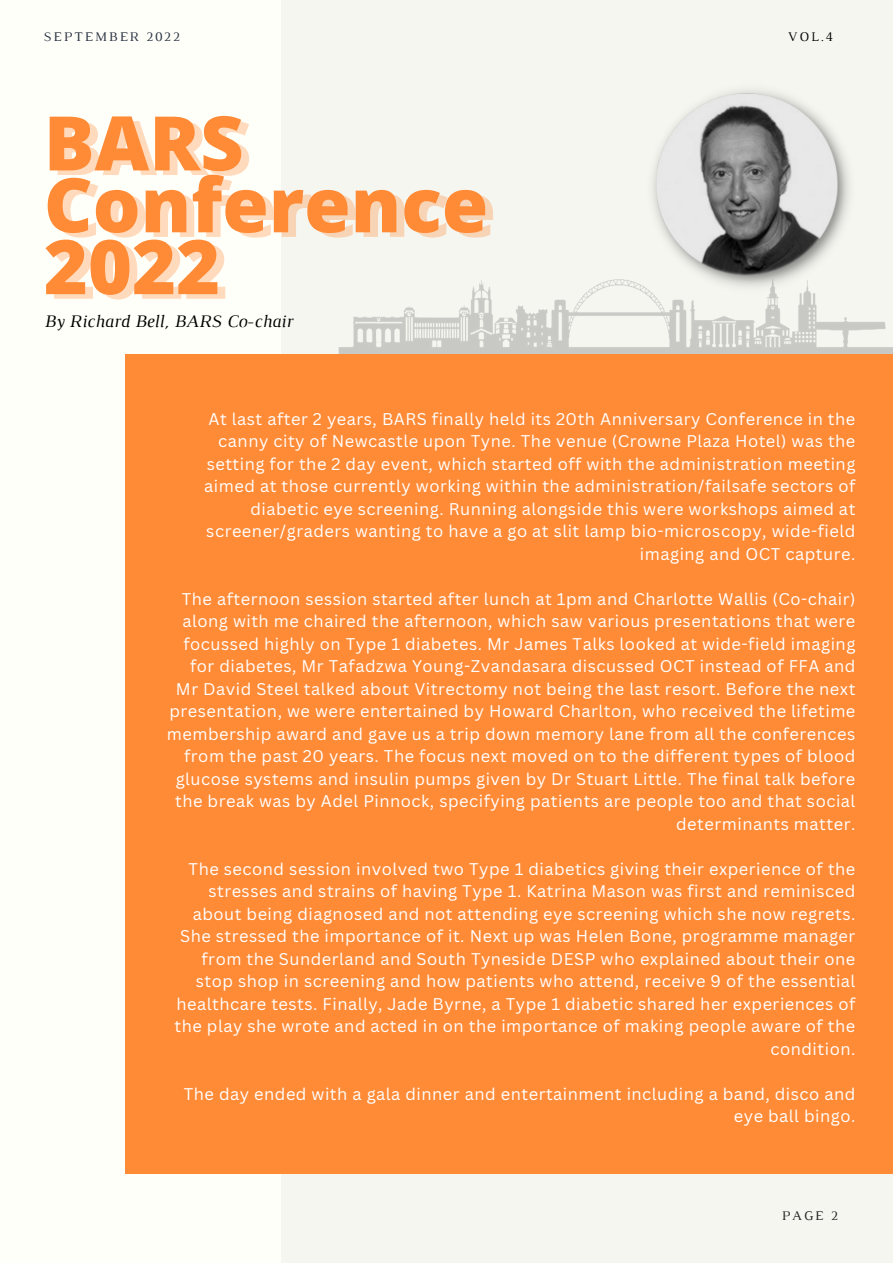
<style>
.page{position:relative;width:893px;height:1264px;background:#fff}
.page>*{position:absolute;margin:0;border:0;box-sizing:border-box;transform-origin:0 0}
.t1{font:800 75.3px/61.8px "Open Sans";color:#ff8b37}
.t2{font:italic 18px "Luthier";color:#000}
.t3{font:16.5px/22.5px "Canva Sans";letter-spacing:.03em;color:#fff;text-align:right}
.t4{font:13.5px "Luthier";letter-spacing:.14em;color:#293241}
.t5{font:13.5px "Luthier";color:#222}
.t6{font:13.5px "Luthier";color:#000}
</style>
<div class="page">
<div style="left:0;top:0;width:892px;height:1262px;background:#fffff9"></div>
<div style="left:281px;top:0;width:611px;height:1262px;background:#f6f6f1"></div>
<img style="left:652px;top:90px;width:198px;height:176px">
<img style="left:338px;top:266px;width:554px;height:88px">
<div style="left:125px;top:354px;width:767px;height:819px;background:#ff8b37"></div>
<p class="t4" style="left:44px;top:32px;width:138px">SEPTEMBER 2022</p>
<p class="t6" style="left:787px;top:32px;width:47px">VOL.4</p>
<h1 class="t1" style="left:52px;top:115px;width:446px">BARS<br>Conference<br>2022</h1>
<p class="t2" style="left:44px;top:314px;width:250px">By Richard Bell, BARS Co-chair</p>
<p class="t3" style="left:204px;top:407px;width:652px">At last after 2 years, BARS finally held its 20th Anniversary Conference in the canny city of Newcastle upon Tyne. The venue (Crowne Plaza Hotel) was the setting for the 2 day event, which started off with the administration meeting aimed at those currently working within the administration/failsafe sectors of diabetic eye screening. Running alongside this were workshops aimed at screener/graders wanting to have a go at slit lamp bio-microscopy, wide-field imaging and OCT capture.</p>
<p class="t3" style="left:167px;top:587px;width:690px">The afternoon session started after lunch at 1pm and Charlotte Wallis (Co-chair) along with me chaired the afternoon, which saw various presentations that were focussed highly on Type 1 diabetes. Mr James Talks looked at wide-field imaging for diabetes, Mr Tafadzwa Young-Zvandasara discussed OCT instead of FFA and Mr David Steel talked about Vitrectomy not being the last resort. Before the next presentation, we were entertained by Howard Charlton, who received the lifetime membership award and gave us a trip down memory lane from all the conferences from the past 20 years. The focus next moved on to the different types of blood glucose systems and insulin pumps given by Dr Stuart Little. The final talk before the break was by Adel Pinnock, specifying patients are people too and that social determinants matter.</p>
<p class="t3" style="left:174px;top:857px;width:682px">The second session involved two Type 1 diabetics giving their experience of the stresses and strains of having Type 1. Katrina Mason was first and reminisced about being diagnosed and not attending eye screening which she now regrets.<br>She stressed the importance of it. Next up was Helen Bone, programme manager from the Sunderland and South Tyneside DESP who explained about their one stop shop in screening and how patients who attend, receive 9 of the essential healthcare tests. Finally, Jade Byrne, a Type 1 diabetic shared her experiences of the play she wrote and acted in on the importance of making people aware of the condition.</p>
<p class="t3" style="left:184px;top:1082px;width:673px">The day ended with a gala dinner and entertainment including a band, disco and eye ball bingo.</p>
<p class="t5" style="left:781px;top:1210px;width:58px">PAGE 2</p>
</div>
